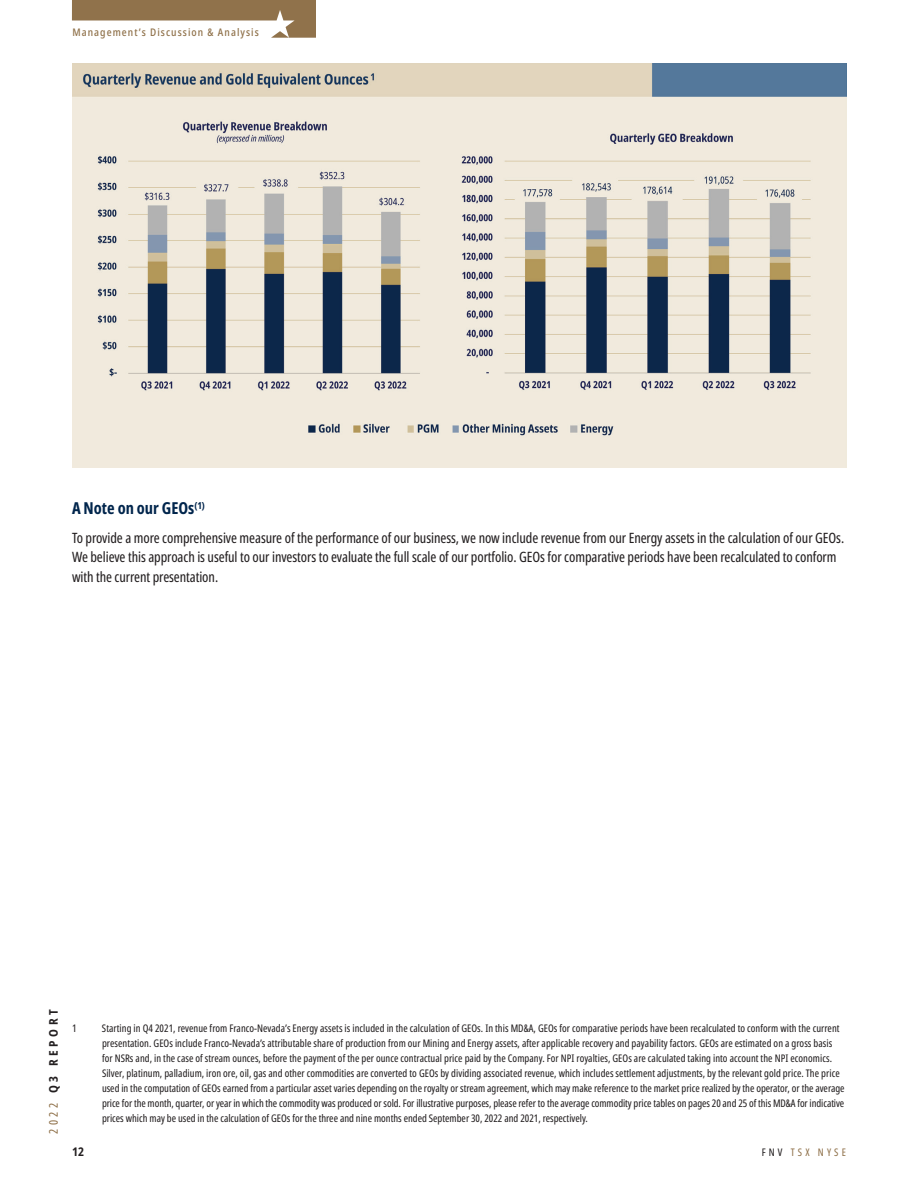
<style>
.page{position:relative;width:918px;height:1188px;background:#fff}
.page>*{position:absolute;margin:0;border:0;box-sizing:border-box;transform-origin:0 0}
.Body_Copy_Heading-Ex{font:700 extra-condensed 16.5px "Noto Sans";color:#00254c}
.Body_Copy_-_Extra_Co{font:extra-condensed 14.25px/19.5px "Noto Sans";letter-spacing:-.005em;color:#231f20}
.t1{font:700 condensed 12px "Noto Sans";letter-spacing:.3em;color:#231f20}
.Footnote_-_Noto_Sans{font:extra-condensed 10.5px/15px "Noto Sans";letter-spacing:.005em;color:#231f20}
.t2{font:500 condensed 10.5px "Noto Sans";letter-spacing:.1em;color:#90724b}
.t3{font:extra-condensed 10.5px "Noto Sans";letter-spacing:.3em;color:#90724b}
.s1{font-weight:400;font-stretch:extra-condensed;color:#90724b}
.s2{color:#231f20}
</style>
<div class="page">
<svg style="left:72px;top:0;width:244px;height:38px"></svg>
<img style="left:72px;top:63px;width:774px;height:405px">
<p class="t2" style="left:72px;top:25px;width:188px">Management’s Discussion &amp; Analysis</p>
<p class="Body_Copy_Heading-Ex" style="left:72px;top:496px;width:134px">A Note on our GEOs<sup>(1)</sup></p>
<p class="Body_Copy_-_Extra_Co" style="left:72px;top:528px;width:774px">To provide a more comprehensive measure of the performance of our business, we now include revenue from our Energy assets in the calculation of our GEOs.<br>We believe this approach is useful to our investors to evaluate the full scale of our portfolio. GEOs for comparative periods have been recalculated to conform with the current presentation.</p>
<p class="t1" style="left:45px;top:1134px;width:126px;rotate:-90deg"><span class="s1">2022</span> Q3 REPORT</p>
<p class="Footnote_-_Noto_Sans" style="left:72px;top:1021px;width:6px">1</p>
<p class="Footnote_-_Noto_Sans" style="left:102px;top:1021px;width:744px">Starting in Q4 2021, revenue from Franco-Nevada’s Energy assets is included in the calculation of GEOs. In this MD&amp;A, GEOs for comparative periods have been recalculated to conform with the current presentation. GEOs include Franco-Nevada’s attributable share of production from our Mining and Energy assets, after applicable recovery and payability factors. GEOs are estimated on a gross basis for NSRs and, in the case of stream ounces, before the payment of the per ounce contractual price paid by the Company. For NPI royalties, GEOs are calculated taking into account the NPI economics.<br>Silver, platinum, palladium, iron ore, oil, gas and other commodities are converted to GEOs by dividing associated revenue, which includes settlement adjustments, by the relevant gold price. The price used in the computation of GEOs earned from a particular asset varies depending on the royalty or stream agreement, which may make reference to the market price realized by the operator, or the average price for the month, quarter, or year in which the commodity was produced or sold. For illustrative purposes, please refer to the average commodity price tables on pages 20 and 25 of this MD&amp;A for indicative prices which may be used in the calculation of GEOs for the three and nine months ended September 30, 2022 and 2021, respectively.</p>
<p class="t1" style="left:72px;top:1143px;width:13px">12</p>
<p class="t3" style="left:762px;top:1145px;width:86px"><span class="s2">FNV</span> TSX NYSE</p>
</div>
